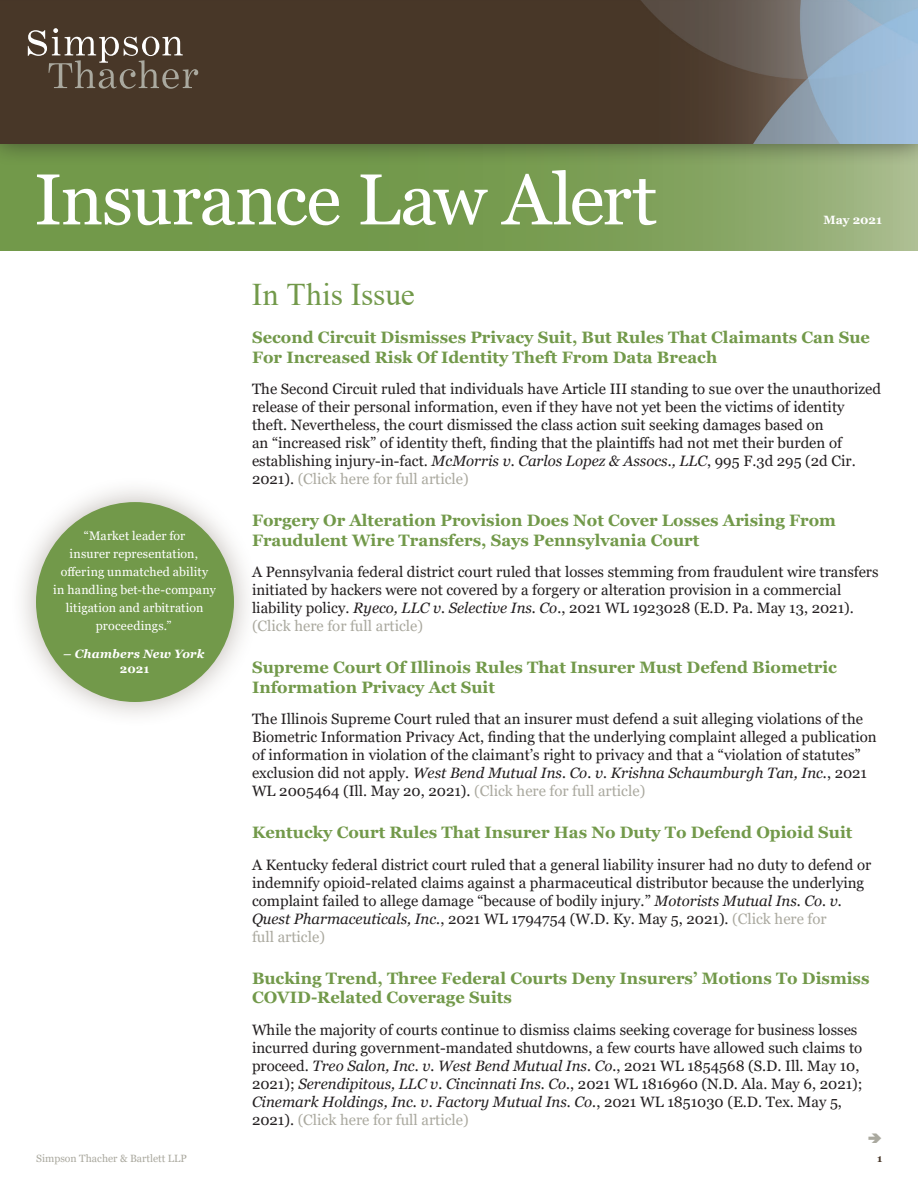
<style>
.page{position:relative;width:918px;height:1188px;background:#fff}
.page>*{position:absolute;margin:0;border:0;box-sizing:border-box;transform-origin:0 0}
.t1{font:72px "Georgia";letter-spacing:-.02em;color:#fff}
.t2{font:31.5px "Times New Roman";letter-spacing:-.005em;color:#72994a}
.Head_Level_2{font:700 16.5px/19.5px "Georgia";color:#72994a}
.Standard_Text{font:15px/18px "Georgia";color:#231f20}
.t3{font:12.3px/18px "Georgia";letter-spacing:.01em;color:#fff;text-align:center}
.t4{font:italic 700 12px/15px "Georgia";letter-spacing:.015em;color:#fff;text-align:center}
.t5{font:700 12px "Georgia";color:#fff}
.t6{font:10.5px "Georgia";color:#aaa99f}
.t7{font:700 10.5px "Georgia";color:#483729}
.s1{font-style:normal}
.s2{font-style:italic}
.s3{color:#aaa99f}
</style>
<div class="page">
<svg style="left:0;top:166px;width:918px;height:84px;background:#7d9f58"></svg>
<div style="left:0;top:0;width:918px;height:166px;background:#231f20;opacity:.6"></div>
<img style="left:0;top:0;width:918px;height:144px">
<svg style="left:28px;top:28px;width:170px;height:61px;background:#635548"></svg>
<div style="left:10px;top:476px;width:250px;height:252px;background:#483729;opacity:.35"></div>
<div style="left:36px;top:502px;width:198px;height:200px;background:#72994a;border-radius:50%"></div>
<h1 class="t1" style="left:34px;top:156px;width:624px">Insurance Law Alert</h1>
<p class="t5" style="left:823px;top:213px;width:60px">May 2021</p>
<p class="t3" style="left:53px;top:527px;width:164px">“Market leader for<br>insurer representation, offering unmatched ability<br>in handling bet-the-company litigation and arbitration proceedings.”</p>
<p class="t4" style="left:63px;top:647px;width:143px">– Chambers New York<br><span class="s1">2021</span></p>
<p class="t2" style="left:252px;top:273px;width:165px">In This Issue</p>
<p class="Head_Level_2" style="left:252px;top:328px;width:620px">Second Circuit Dismisses Privacy Suit, But Rules That Claimants Can Sue<br>For Increased Risk Of Identity Theft From Data Breach</p>
<p class="Standard_Text" style="left:252px;top:380px;width:630px">The Second Circuit ruled that individuals have Article III standing to sue over the unauthorized release of their personal information, even if they have not yet been the victims of identity theft. Nevertheless, the court dismissed the class action suit seeking damages based on<br>an “increased risk” of identity theft, finding that the plaintiffs had not met their burden of establishing injury-in-fact. <span class="s2">McMorris v. Carlos Lopez &amp; Assocs., LLC</span>, 995 F.3d 295 (2d Cir.<br>2021). <span class="s3">(Click here for full article)</span></p>
<p class="Head_Level_2" style="left:252px;top:511px;width:586px">Forgery Or Alteration Provision Does Not Cover Losses Arising From<br>Fraudulent Wire Transfers, Says Pennsylvania Court</p>
<p class="Standard_Text" style="left:252px;top:563px;width:628px">A Pennsylvania federal district court ruled that losses stemming from fraudulent wire transfers initiated by hackers were not covered by a forgery or alteration provision in a commercial liability policy. <span class="s2">Ryeco, LLC v. Selective Ins. Co.</span>, 2021 WL 1923028 (E.D. Pa. May 13, 2021). <span class="s3">(Click here for full article)</span></p>
<p class="Head_Level_2" style="left:252px;top:658px;width:587px">Supreme Court Of Illinois Rules That Insurer Must Defend Biometric<br>Information Privacy Act Suit</p>
<p class="Standard_Text" style="left:252px;top:710px;width:626px">The Illinois Supreme Court ruled that an insurer must defend a suit alleging violations of the Biometric Information Privacy Act, finding that the underlying complaint alleged a publication of information in violation of the claimant’s right to privacy and that a “violation of statutes” exclusion did not apply. <span class="s2">West Bend Mutual Ins. Co. v. Krishna Schaumburgh Tan, Inc.</span>, 2021<br>WL 2005464 (Ill. May 20, 2021). <span class="s3">(Click here for full article)</span></p>
<p class="Head_Level_2" style="left:252px;top:823px;width:602px">Kentucky Court Rules That Insurer Has No Duty To Defend Opioid Suit</p>
<p class="Standard_Text" style="left:252px;top:856px;width:621px">A Kentucky federal district court ruled that a general liability insurer had no duty to defend or indemnify opioid-related claims against a pharmaceutical distributor because the underlying complaint failed to allege damage “because of bodily injury.” <span class="s2">Motorists Mutual Ins. Co. v.<br>Quest Pharmaceuticals, Inc.</span>, 2021 WL 1794754 (W.D. Ky. May 5, 2021). <span class="s3">(Click here for<br>full article)</span></p>
<p class="Head_Level_2" style="left:252px;top:968px;width:619px">Bucking Trend, Three Federal Courts Deny Insurers’ Motions To Dismiss<br>COVID-Related Coverage Suits</p>
<p class="Standard_Text" style="left:252px;top:1021px;width:612px">While the majority of courts continue to dismiss claims seeking coverage for business losses incurred during government-mandated shutdowns, a few courts have allowed such claims to proceed. <span class="s2">Treo Salon, Inc. v. West Bend Mutual Ins. Co.</span>, 2021 WL 1854568 (S.D. Ill. May 10, 2021); <span class="s2">Serendipitous, LLC v. Cincinnati Ins. Co.</span>, 2021 WL 1816960 (N.D. Ala. May 6, 2021); <span class="s2">Cinemark Holdings, Inc. v. Factory Mutual Ins. Co.</span>, 2021 WL 1851030 (E.D. Tex. May 5, 2021). <span class="s3">(Click here for full article)</span></p>
<p class="t6" style="left:36px;top:1153px;width:152px">Simpson Thacher &amp; Bartlett LLP</p>
<p class="t7" style="left:877px;top:1152px;width:7px">1</p>
</div>
